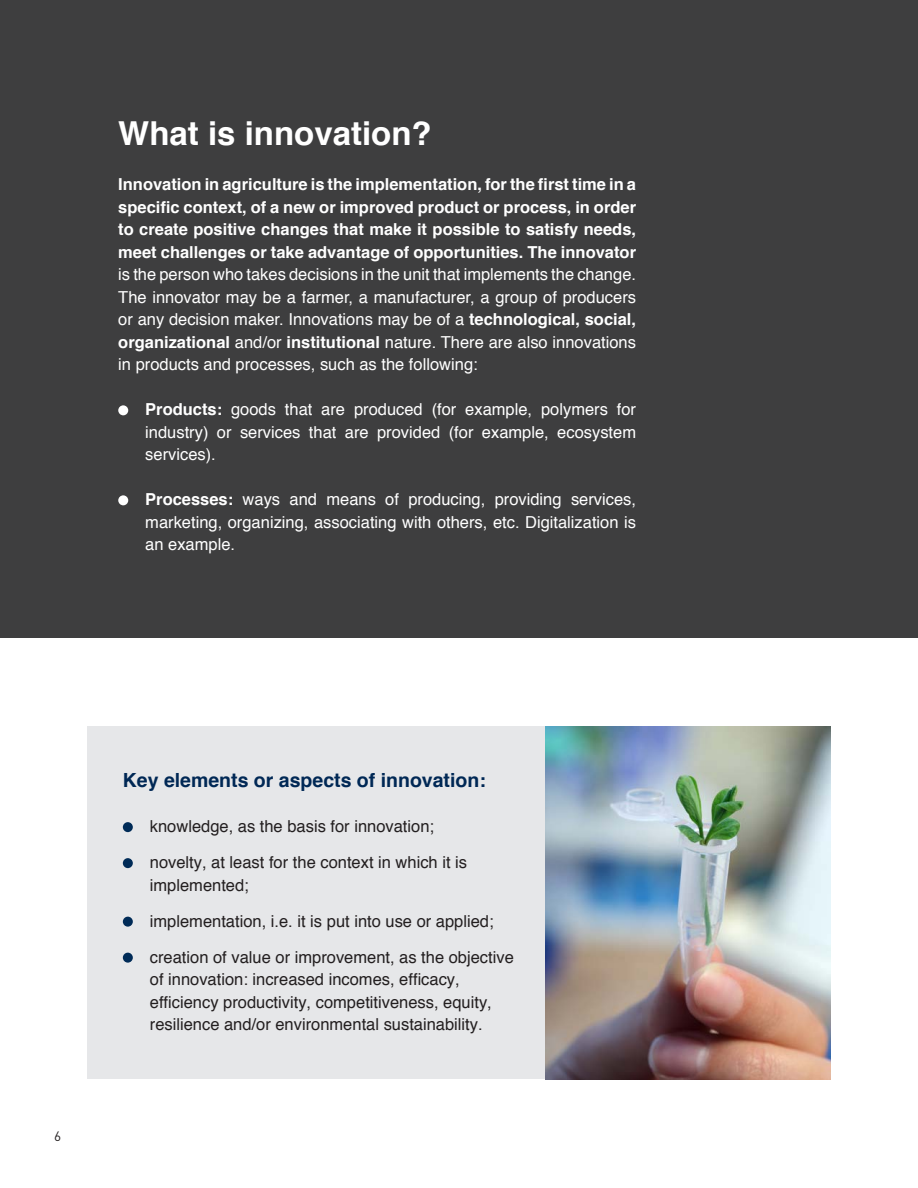
<style>
.page{position:relative;width:918px;height:1188px;background:#fff}
.page>*{position:absolute;margin:0;border:0;box-sizing:border-box;transform-origin:0 0}
.t1{font:700 33px "Helvetica";color:#fff}
.t2{font:700 19.5px "Helvetica";color:#002855}
.t3{font:700 16.5px/22.5px "Helvetica";color:#fff;text-align:justify}
.List_Paragraph{font:16.5px/22.5px "Helvetica";color:#231f20}
.t4{font:16.5px/22.5px "Helvetica";color:#fff;text-align:justify}
.t5{font:13.5px "DINOT";color:#231f20}
.s1{font-weight:400}
.s2{font-weight:700}
</style>
<div class="page">
<div style="left:0;top:0;width:918px;height:638px;background:#3e3e3f"></div>
<div style="left:118px;top:405px;width:10px;height:10px;background:#fff;border-radius:50%"></div>
<div style="left:118px;top:495px;width:10px;height:10px;background:#fff;border-radius:50%"></div>
<div style="left:87px;top:726px;width:516px;height:353px;background:#e6e7e9"></div>
<div style="left:123px;top:822px;width:10px;height:10px;background:#002b57;border-radius:50%"></div>
<div style="left:123px;top:858px;width:10px;height:10px;background:#002b57;border-radius:50%"></div>
<div style="left:123px;top:917px;width:10px;height:10px;background:#002b57;border-radius:50%"></div>
<div style="left:123px;top:953px;width:10px;height:10px;background:#002b57;border-radius:50%"></div>
<img style="left:546px;top:726px;width:285px;height:353px">
<p class="t1" style="left:118px;top:107px;width:315px">What is innovation?</p>
<p class="t3" style="left:118px;top:174px;width:519px">Innovation in agriculture is the implementation, for the first time in a specific context, of a new or improved product or process, in order to create positive changes that make it possible to satisfy needs, meet challenges or take advantage of opportunities. The innovator <span class="s1">is the person who takes decisions in the unit that implements the change.<br>The innovator may be a farmer, a manufacturer, a group of producers or any decision maker. Innovations may be of a</span> technological, social, organizational <span class="s1">and/or</span> institutional <span class="s1">nature. There are also innovations in products and processes, such as the following:</span></p>
<p class="t4" style="left:145px;top:399px;width:492px"><span class="s2">Products:</span> goods that are produced (for example, polymers for industry) or services that are provided (for example, ecosystem services).</p>
<p class="t4" style="left:145px;top:489px;width:492px"><span class="s2">Processes:</span> ways and means of producing, providing services, marketing, organizing, associating with others, etc. Digitalization is an example.</p>
<p class="t5" style="left:54px;top:1127px;width:9px">6</p>
<p class="t2" style="left:123px;top:765px;width:365px">Key elements or aspects of innovation:</p>
<p class="List_Paragraph" style="left:150px;top:816px;width:286px">knowledge, as the basis for innovation;</p>
<p class="List_Paragraph" style="left:150px;top:852px;width:319px">novelty, at least for the context in which it is implemented;</p>
<p class="List_Paragraph" style="left:150px;top:910px;width:345px">implementation, i.e. it is put into use or applied;</p>
<p class="List_Paragraph" style="left:150px;top:946px;width:366px">creation of value or improvement, as the objective of innovation: increased incomes, efficacy, efficiency productivity, competitiveness, equity, resilience and/or environmental sustainability.</p>
</div>
